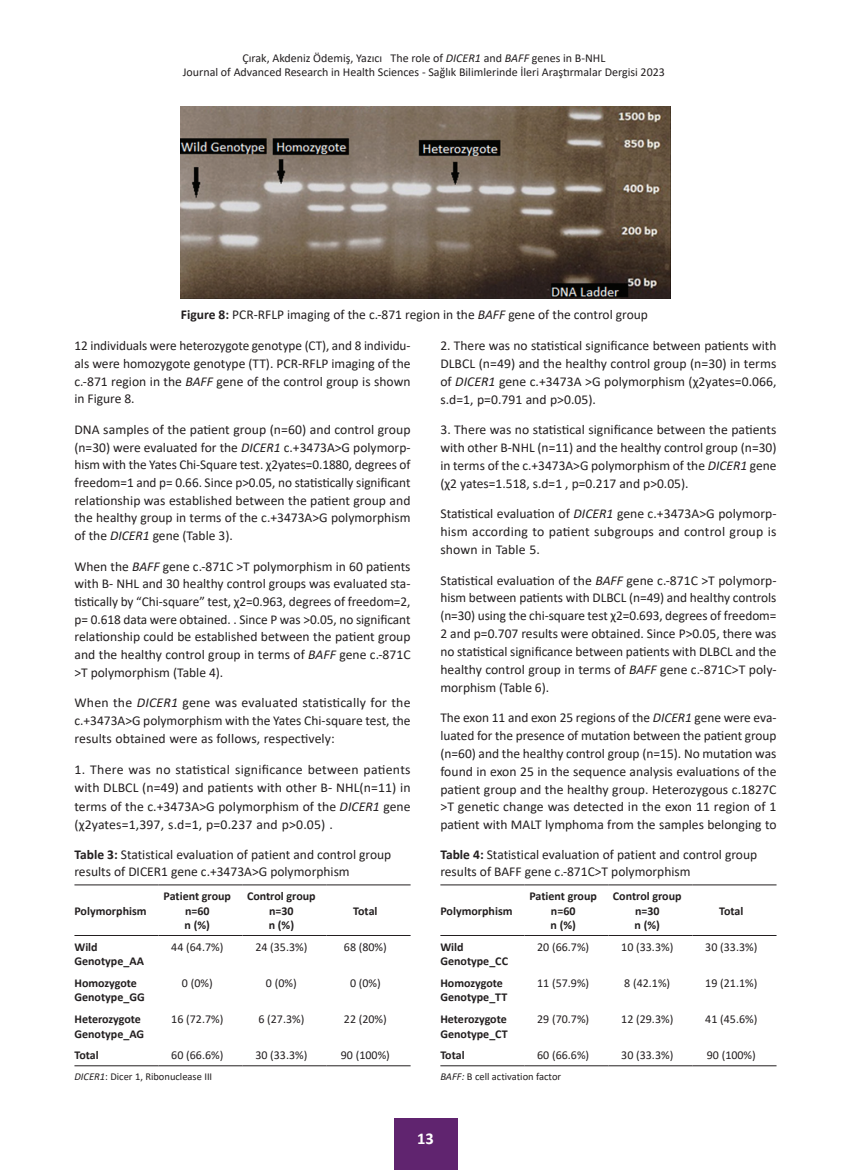
<style>
.page{position:relative;width:851px;height:1170px;background:#fff}
.page>*{position:absolute;margin:0;border:0;box-sizing:border-box;transform-origin:0 0}
.t1{font:700 16.5px "Calibri";color:#fff}
.t2{font:13.5px/17.9px "Calibri";color:#231f20;text-align:justify}
.t3{font:12px/13.5px "Calibri";color:#231f20;text-align:center}
.t4{font:700 12px/14.4px "Calibri";color:#231f20}
.t5{font:10.5px "Calibri";color:#231f20}
.s1{font-style:italic}
.s2{font-weight:700}
</style>
<div class="page">
<div style="left:393px;top:1118px;width:64px;height:51px;background:#60246f"></div>
<img style="left:181px;top:106px;width:489px;height:193px">
<hr style="left:74px;top:884px;width:84px;height:1px;background:#231f20">
<hr style="left:158px;top:884px;width:84px;height:1px;background:#231f20">
<hr style="left:242px;top:884px;width:84px;height:1px;background:#231f20">
<hr style="left:326px;top:884px;width:84px;height:1px;background:#231f20">
<hr style="left:74px;top:935px;width:84px;height:1px;background:#231f20">
<hr style="left:158px;top:935px;width:84px;height:1px;background:#231f20">
<hr style="left:242px;top:935px;width:84px;height:1px;background:#231f20">
<hr style="left:326px;top:935px;width:84px;height:1px;background:#231f20">
<hr style="left:74px;top:1065px;width:84px;height:1px;background:#231f20">
<hr style="left:158px;top:1065px;width:84px;height:1px;background:#231f20">
<hr style="left:242px;top:1065px;width:84px;height:1px;background:#231f20">
<hr style="left:326px;top:1065px;width:84px;height:1px;background:#231f20">
<hr style="left:440px;top:884px;width:84px;height:1px;background:#231f20">
<hr style="left:524px;top:884px;width:84px;height:1px;background:#231f20">
<hr style="left:608px;top:884px;width:84px;height:1px;background:#231f20">
<hr style="left:692px;top:884px;width:84px;height:1px;background:#231f20">
<hr style="left:440px;top:935px;width:84px;height:1px;background:#231f20">
<hr style="left:524px;top:935px;width:84px;height:1px;background:#231f20">
<hr style="left:608px;top:935px;width:84px;height:1px;background:#231f20">
<hr style="left:692px;top:935px;width:84px;height:1px;background:#231f20">
<hr style="left:440px;top:1065px;width:84px;height:1px;background:#231f20">
<hr style="left:524px;top:1065px;width:84px;height:1px;background:#231f20">
<hr style="left:608px;top:1065px;width:84px;height:1px;background:#231f20">
<hr style="left:692px;top:1065px;width:84px;height:1px;background:#231f20">
<p class="t3" style="left:183px;top:51px;width:483px">Çırak, Akdeniz Ödemiş, Yazıcı The role of <span class="s1">DICER1</span> and <span class="s1">BAFF</span> genes in B-NHL<br>Journal of Advanced Research in Health Sciences - Sağlık Bilimlerinde İleri Araştırmalar Dergisi 2023</p>
<p class="t2" style="left:181px;top:305px;width:468px"><span class="s2">Figure 8:</span> PCR-RFLP imaging of the c.-871 region in the <span class="s1">BAFF</span> gene of the control group</p>
<p class="t2" style="left:74px;top:336px;width:337px">12 individuals were heterozygote genotype (CT), and 8 individu&shy;als were homozygote genotype (TT). PCR-RFLP imaging of the c.-871 region in the <span class="s1">BAFF</span> gene of the control group is shown in Figure 8.</p>
<p class="t2" style="left:74px;top:420px;width:337px">DNA samples of the patient group (n=60) and control group (n=30) were evaluated for the <span class="s1">DICER1</span> c.+3473A&gt;G polymorp&shy;hism with the Yates Chi-Square test. χ2yates=0.1880, degrees of freedom=1 and p= 0.66. Since p&gt;0.05, no statistically significant relationship was established between the patient group and the healthy group in terms of the c.+3473A&gt;G polymorphism of the <span class="s1">DICER1</span> gene (Table 3).</p>
<p class="t2" style="left:74px;top:557px;width:337px">When the <span class="s1">BAFF</span> gene c.-871C &gt;T polymorphism in 60 patients with B- NHL and 30 healthy control groups was evaluated sta&shy;tistically by “Chi-square” test, χ2=0.963, degrees of freedom=2, p= 0.618 data were obtained. . Since P was &gt;0.05, no significant relationship could be established between the patient group and the healthy control group in terms of <span class="s1">BAFF</span> gene c.-871C &gt;T polymorphism (Table 4).</p>
<p class="t2" style="left:74px;top:693px;width:337px">When the <span class="s1">DICER1</span> gene was evaluated statistically for the c.+3473A&gt;G polymorphism with the Yates Chi-square test, the results obtained were as follows, respectively:</p>
<p class="t2" style="left:74px;top:759px;width:337px;line-height:18.5px">1. There was no statistical significance between patients with DLBCL (n=49) and patients with other B- NHL(n=11) in terms of the c.+3473A&gt;G polymorphism of the <span class="s1">DICER1</span> gene (χ2yates=1,397, s.d=1, p=0.237 and p&gt;0.05) .</p>
<p class="t2" style="left:74px;top:845px;width:318px;line-height:17.2px"><span class="s2">Table 3:</span> Statistical evaluation of patient and control group results of DICER1 gene c.+3473A&gt;G polymorphism</p>
<p class="t4" style="left:74px;top:903px;width:74px">Polymorphism</p>
<p class="t4" style="left:163px;top:888px;width:69px;text-align:center">Patient group n=60<br>n (%)</p>
<p class="t4" style="left:247px;top:888px;width:70px;text-align:center">Control group n=30<br>n (%)</p>
<p class="t4" style="left:353px;top:903px;width:26px">Total</p>
<p class="t4" style="left:74px;top:939px;width:71px">Wild<br>Genotype_AA</p>
<p class="t3" style="left:171px;top:939px;width:54px">44 (64.7%)</p>
<p class="t3" style="left:255px;top:939px;width:54px">24 (35.3%)</p>
<p class="t3" style="left:344px;top:939px;width:44px">68 (80%)</p>
<p class="t4" style="left:74px;top:975px;width:72px">Homozygote<br>Genotype_GG</p>
<p class="t3" style="left:182px;top:975px;width:32px">0 (0%)</p>
<p class="t3" style="left:266px;top:975px;width:32px">0 (0%)</p>
<p class="t3" style="left:350px;top:975px;width:32px">0 (0%)</p>
<p class="t4" style="left:74px;top:1011px;width:71px">Heterozygote<br>Genotype_AG</p>
<p class="t3" style="left:171px;top:1012px;width:54px">16 (72.7%)</p>
<p class="t3" style="left:258px;top:1012px;width:47px">6 (27.3%)</p>
<p class="t3" style="left:344px;top:1012px;width:44px">22 (20%)</p>
<p class="t4" style="left:74px;top:1047px;width:26px">Total</p>
<p class="t3" style="left:171px;top:1048px;width:54px">60 (66.6%)</p>
<p class="t3" style="left:255px;top:1048px;width:54px">30 (33.3%)</p>
<p class="t3" style="left:341px;top:1048px;width:50px">90 (100%)</p>
<p class="t5" style="left:74px;top:1069px;width:139px"><span class="s1">DICER1</span>: Dicer 1, Ribonuclease III</p>
<p class="t2" style="left:440px;top:336px;width:337px">2. There was no statistical significance between patients with DLBCL (n=49) and the healthy control group (n=30) in terms of <span class="s1">DICER1</span> gene c.+3473A &gt;G polymorphism (χ2yates=0.066, s.d=1, p=0.791 and p&gt;0.05).</p>
<p class="t2" style="left:440px;top:420px;width:337px">3. There was no statistical significance between the patients with other B-NHL (n=11) and the healthy control group (n=30) in terms of the c.+3473A&gt;G polymorphism of the <span class="s1">DICER1</span> gene (χ2 yates=1.518, s.d=1 , p=0.217 and p&gt;0.05).</p>
<p class="t2" style="left:440px;top:504px;width:337px">Statistical evaluation of <span class="s1">DICER1</span> gene c.+3473A&gt;G polymorp&shy;hism according to patient subgroups and control group is shown in Table 5.</p>
<p class="t2" style="left:440px;top:571px;width:337px">Statistical evaluation of the <span class="s1">BAFF</span> gene c.-871C &gt;T polymorp&shy;hism between patients with DLBCL (n=49) and healthy controls (n=30) using the chi-square test χ2=0.693, degrees of freedom= 2 and p=0.707 results were obtained. Since P&gt;0.05, there was no statistical significance between patients with DLBCL and the healthy control group in terms of <span class="s1">BAFF</span> gene c.-871C&gt;T poly&shy;morphism (Table 6).</p>
<p class="t2" style="left:440px;top:708px;width:337px">The exon 11 and exon 25 regions of the <span class="s1">DICER1</span> gene were eva&shy;luated for the presence of mutation between the patient group (n=60) and the healthy control group (n=15). No mutation was found in exon 25 in the sequence analysis evaluations of the patient group and the healthy group. Heterozygous c.1827C &gt;T genetic change was detected in the exon 11 region of 1 patient with MALT lymphoma from the samples belonging to</p>
<p class="t2" style="left:440px;top:845px;width:318px;line-height:17.2px"><span class="s2">Table 4:</span> Statistical evaluation of patient and control group results of BAFF gene c.-871C&gt;T polymorphism</p>
<p class="t4" style="left:440px;top:903px;width:74px">Polymorphism</p>
<p class="t4" style="left:529px;top:888px;width:69px;text-align:center">Patient group n=60<br>n (%)</p>
<p class="t4" style="left:613px;top:888px;width:70px;text-align:center">Control group n=30<br>n (%)</p>
<p class="t4" style="left:719px;top:903px;width:26px">Total</p>
<p class="t4" style="left:440px;top:939px;width:69px">Wild<br>Genotype_CC</p>
<p class="t3" style="left:537px;top:939px;width:54px">20 (66.7%)</p>
<p class="t3" style="left:621px;top:939px;width:54px">10 (33.3%)</p>
<p class="t3" style="left:705px;top:939px;width:54px">30 (33.3%)</p>
<p class="t4" style="left:440px;top:975px;width:68px">Homozygote<br>Genotype_TT</p>
<p class="t3" style="left:537px;top:975px;width:54px">11 (57.9%)</p>
<p class="t3" style="left:624px;top:975px;width:47px">8 (42.1%)</p>
<p class="t3" style="left:705px;top:975px;width:54px">19 (21.1%)</p>
<p class="t4" style="left:440px;top:1011px;width:69px">Heterozygote<br>Genotype_CT</p>
<p class="t3" style="left:537px;top:1012px;width:54px">29 (70.7%)</p>
<p class="t3" style="left:621px;top:1012px;width:54px">12 (29.3%)</p>
<p class="t3" style="left:705px;top:1012px;width:54px">41 (45.6%)</p>
<p class="t4" style="left:440px;top:1047px;width:26px">Total</p>
<p class="t3" style="left:537px;top:1048px;width:54px">60 (66.6%)</p>
<p class="t3" style="left:621px;top:1048px;width:54px">30 (33.3%)</p>
<p class="t3" style="left:706px;top:1048px;width:50px">90 (100%)</p>
<p class="t5" style="left:440px;top:1069px;width:122px"><span class="s1">BAFF:</span> B cell activation factor</p>
<p class="t1" style="left:417px;top:1126px;width:18px">13</p>
</div>
